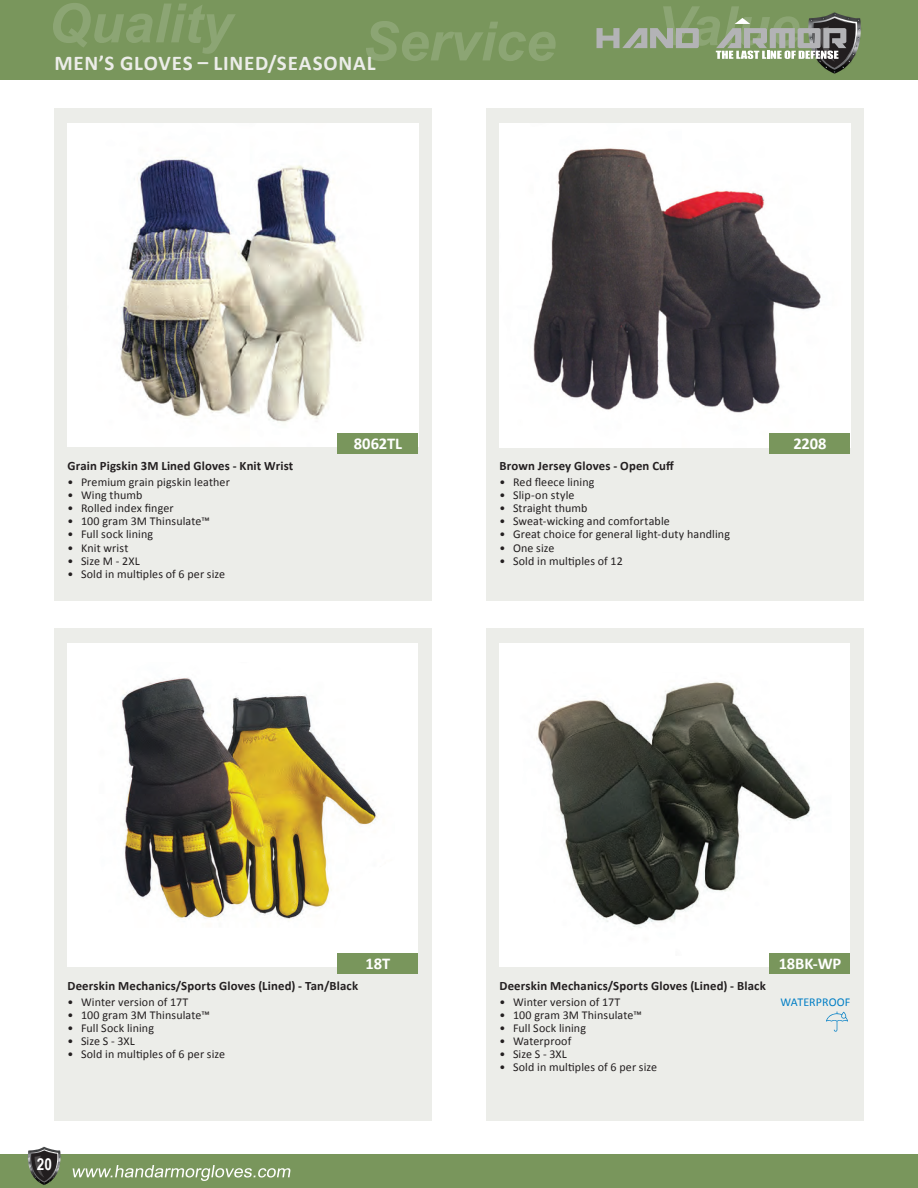
<style>
.page{position:relative;width:918px;height:1188px;background:#fff}
.page>*{position:absolute;margin:0;border:0;box-sizing:border-box;transform-origin:0 0}
.t1{font:700 21px "Calibri";letter-spacing:.04em;color:#ecede9}
.t2{font:700 16.5px "Calibri";letter-spacing:-.005em;color:#fff}
.t3{font:700 16.5px "Arial Narrow";color:#fff}
.t4{font:700 12.75px "Calibri";letter-spacing:.01em;color:#231f20}
.t5{font:12px "Calibri";letter-spacing:.01em;color:#231f20}
.t6{font:12px "Calibri";letter-spacing:.005em;color:#007ec5}
</style>
<div class="page">
<div style="left:0;top:0;width:918px;height:80px;background:#79965c"></div>
<div style="left:0;top:1154px;width:918px;height:34px;background:#79965c"></div>
<svg style="left:28px;top:1146px;width:33px;height:39px"></svg>
<svg style="left:73px;top:1165px;width:218px;height:16px"></svg>
<svg style="left:53px;top:3px;width:182px;height:51px"></svg>
<svg style="left:366px;top:21px;width:190px;height:40px"></svg>
<svg style="left:597px;top:6px;width:264px;height:68px"></svg>
<div style="left:54px;top:108px;width:378px;height:493px;background:#ecede9"></div>
<div style="left:486px;top:108px;width:378px;height:493px;background:#ecede9"></div>
<div style="left:54px;top:628px;width:378px;height:492px;background:#ecede9"></div>
<div style="left:486px;top:628px;width:378px;height:492px;background:#ecede9"></div>
<img style="left:68px;top:123px;width:350px;height:324px">
<div style="left:68px;top:643px;width:350px;height:324px;background:#fff"></div>
<img style="left:121px;top:678px;width:257px;height:282px">
<div style="left:500px;top:643px;width:350px;height:324px;background:#fff"></div>
<div style="left:338px;top:434px;width:80px;height:20px;background:#79965c"></div>
<div style="left:338px;top:953px;width:80px;height:21px;background:#79965c"></div>
<div style="left:770px;top:953px;width:80px;height:21px;background:#79965c"></div>
<img style="left:500px;top:123px;width:350px;height:324px">
<div style="left:770px;top:434px;width:80px;height:20px;background:#79965c"></div>
<img style="left:536px;top:682px;width:276px;height:274px">
<svg style="left:826px;top:1011px;width:22px;height:21px"></svg>
<h1 class="t1" style="left:54px;top:48px;width:323px">MEN’S GLOVES – LINED/SEASONAL</h1>
<p class="t4" style="left:68px;top:457px;width:227px">Grain Pigskin 3M Lined Gloves - Knit Wrist</p>
<p class="t5" style="left:68px;top:474px;width:164px">• Premium grain pigskin leather</p>
<p class="t5" style="left:68px;top:487px;width:76px">• Wing thumb</p>
<p class="t5" style="left:68px;top:500px;width:108px">• Rolled index finger</p>
<p class="t5" style="left:68px;top:513px;width:144px">• 100 gram 3M Thinsulate™</p>
<p class="t5" style="left:68px;top:526px;width:87px">• Full sock lining</p>
<p class="t5" style="left:68px;top:539px;width:62px">• Knit wrist</p>
<p class="t5" style="left:68px;top:552px;width:74px">• Size M - 2XL</p>
<p class="t5" style="left:68px;top:565px;width:159px">• Sold in multiples of 6 per size</p>
<h2 class="t2" style="left:354px;top:432px;width:50px">8062TL</h2>
<p class="t4" style="left:500px;top:457px;width:176px">Brown Jersey Gloves - Open Cuff</p>
<p class="t5" style="left:500px;top:474px;width:97px">• Red fleece lining</p>
<p class="t5" style="left:500px;top:487px;width:77px">• Slip-on style</p>
<p class="t5" style="left:500px;top:500px;width:90px">• Straight thumb</p>
<p class="t5" style="left:500px;top:513px;width:172px">• Sweat-wicking and comfortable</p>
<p class="t5" style="left:500px;top:526px;width:232px">• Great choice for general light-duty handling</p>
<p class="t5" style="left:500px;top:539px;width:57px">• One size</p>
<p class="t5" style="left:500px;top:552px;width:125px">• Sold in multiples of 12</p>
<h2 class="t2" style="left:793px;top:432px;width:35px">2208</h2>
<p class="t4" style="left:68px;top:977px;width:292px">Deerskin Mechanics/Sports Gloves (Lined) - Tan/Black</p>
<p class="t5" style="left:68px;top:993px;width:122px">• Winter version of 17T</p>
<p class="t5" style="left:68px;top:1006px;width:144px">• 100 gram 3M Thinsulate™</p>
<p class="t5" style="left:68px;top:1020px;width:88px">• Full Sock lining</p>
<p class="t5" style="left:68px;top:1033px;width:69px">• Size S - 3XL</p>
<p class="t5" style="left:68px;top:1046px;width:159px">• Sold in multiples of 6 per size</p>
<h2 class="t2" style="left:366px;top:952px;width:26px">18T</h2>
<h2 class="t2" style="left:779px;top:952px;width:64px">18BK-WP</h2>
<p class="t4" style="left:500px;top:977px;width:268px">Deerskin Mechanics/Sports Gloves (Lined) - Black</p>
<p class="t5" style="left:500px;top:993px;width:122px">• Winter version of 17T</p>
<p class="t6" style="left:781px;top:993px;width:71px">WATERPROOF</p>
<p class="t5" style="left:500px;top:1006px;width:144px">• 100 gram 3M Thinsulate™</p>
<p class="t5" style="left:500px;top:1020px;width:88px">• Full Sock lining</p>
<p class="t5" style="left:500px;top:1033px;width:73px">• Waterproof</p>
<p class="t5" style="left:500px;top:1046px;width:69px">• Size S - 3XL</p>
<p class="t5" style="left:500px;top:1059px;width:159px">• Sold in multiples of 6 per size</p>
<h2 class="t3" style="left:37px;top:1152px;width:17px">20</h2>
</div>
